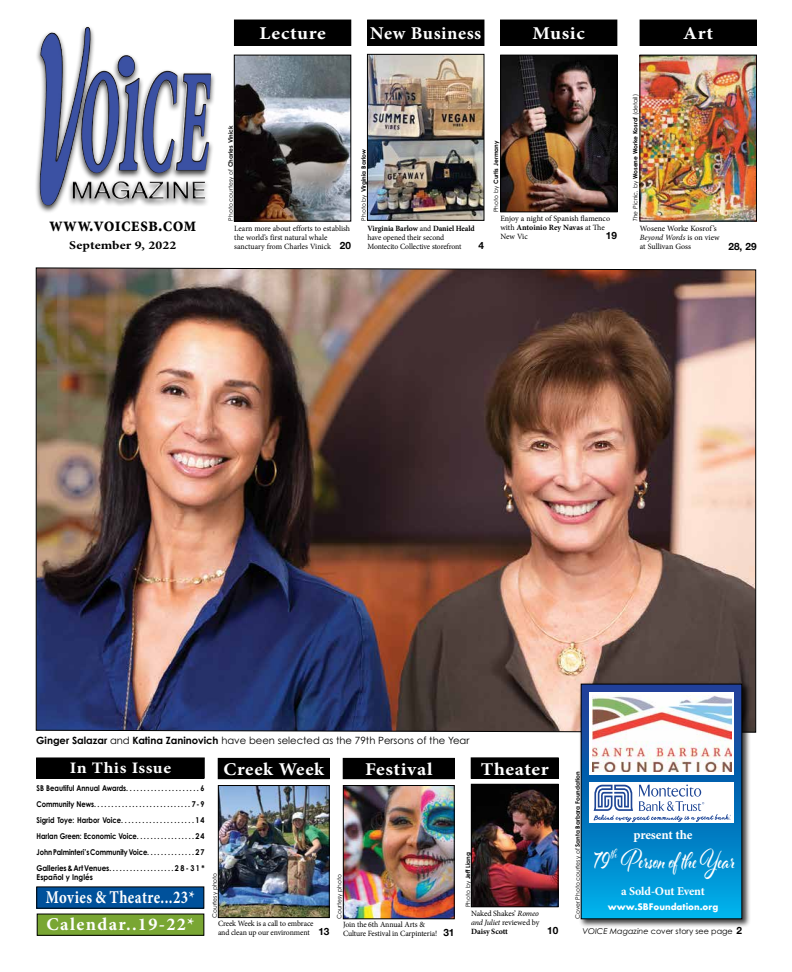
<style>
.page{position:relative;width:792px;height:972px;background:#fff}
.page>*{position:absolute;margin:0;border:0;box-sizing:border-box;transform-origin:0 0}
.t1{font:700 30px "Al Fresco";letter-spacing:-.01em;color:#fff;scale:.7 1}
.t2{font:700 19.7px "Minion Pro";letter-spacing:.01em;color:#000;scale:.89 1}
.t3{font:700 18px "Minion Pro";letter-spacing:.03em;color:#fff;scale:1.1 1}
.t4{font:700 18px "Minion Pro";letter-spacing:.03em;color:#fff;scale:.82 1}
.t5{font:700 18px "Minion Pro";letter-spacing:.075em;color:#fff}
.t6{font:700 18px "Minion Pro";letter-spacing:.03em;color:#fff}
.t7{font:700 18px "Minion Pro";letter-spacing:.03em;color:#fff;scale:1.06 1}
.t8{font:700 16px "Minion Pro";letter-spacing:.03em;color:#fff;scale:1.1 1}
.t9{font:700 13px "Minion Pro";letter-spacing:-.02em;color:#fff}
.t10{font:700 12px "Minion Pro";letter-spacing:-.01em;color:#fff}
.t11{font:700 11.9px "Minion Pro";letter-spacing:.01em;color:#000;scale:1.15 1}
.t12{font:10px "Century Gothic Pro";color:#000}
.t13{font:700 10px "Futura PT";color:#fff}
.t14{font:700 10px "Helvetica Neue";color:#000}
.t15{font:8px/9px "Minion Pro";letter-spacing:-.01em;color:#000}
.t16{font:700 8px/16px "Century Gothic Pro";letter-spacing:-.01em;color:#000;text-align:justify;scale:.85 1}
.t17{font:8px/9px "Minion Pro";letter-spacing:-.01em;color:#000;scale:.96 1}
.t18{font:8px "Century Gothic Pro";color:#000}
.t19{font:700 8px "Century Gothic Pro";letter-spacing:-.01em;color:#000;scale:.9 1}
.t20{font:700 6px "Century Gothic Pro";color:#000}
.t21{font:6px "Century Gothic Pro";color:#000}
.s1{font-weight:700}
.s2{font-family:"Helvetica Neue";font-weight:700;font-size:10px}
.s3{font-weight:400}
.s4{font-weight:400;font-style:italic}
.s5{font-style:italic}
</style>
<div class="page">
<div style="left:640px;top:20px;width:116px;height:25px;background:#000"></div>
<div style="left:640px;top:20px;width:117px;height:26px;border:1px solid #000"></div>
<img style="left:642px;top:57px;width:113px;height:162px">
<div style="left:640px;top:55px;width:117px;height:166px;border:1px solid #000"></div>
<div style="left:234px;top:20px;width:117px;height:25px;background:#000"></div>
<div style="left:234px;top:20px;width:117px;height:26px;border:1px solid #000"></div>
<img style="left:236px;top:57px;width:113px;height:162px">
<div style="left:234px;top:55px;width:117px;height:166px;border:1px solid #000"></div>
<img style="left:36px;top:267px;width:720px;height:466px">
<div style="left:579px;top:682px;width:172px;height:246px;background:#000;opacity:.75"></div>
<svg style="left:583px;top:686px;width:157px;height:231px;background:#0588cb"></svg>
<div style="left:581px;top:684px;width:161px;height:235px;border:1px solid #000"></div>
<div style="left:37px;top:758px;width:167px;height:20px;background:#000"></div>
<div style="left:501px;top:20px;width:116px;height:25px;background:#000"></div>
<div style="left:500px;top:20px;width:117px;height:26px;border:1px solid #000"></div>
<img style="left:502px;top:57px;width:113px;height:153px">
<div style="left:500px;top:55px;width:117px;height:157px;border:1px solid #000"></div>
<div style="left:368px;top:20px;width:116px;height:25px;background:#000"></div>
<div style="left:367px;top:20px;width:117px;height:26px;border:1px solid #000"></div>
<img style="left:369px;top:56px;width:113px;height:163px">
<div style="left:367px;top:54px;width:117px;height:167px;border:1px solid #000"></div>
<div style="left:343px;top:758px;width:111px;height:21px;background:#000"></div>
<img style="left:345px;top:787px;width:108px;height:130px">
<div style="left:343px;top:785px;width:112px;height:134px;border:1px solid #000"></div>
<div style="left:218px;top:758px;width:111px;height:21px;background:#000"></div>
<img style="left:220px;top:787px;width:108px;height:129px">
<div style="left:218px;top:785px;width:112px;height:133px;border:1px solid #000"></div>
<div style="left:471px;top:758px;width:87px;height:20px;background:#000"></div>
<img style="left:473px;top:786px;width:83px;height:119px">
<div style="left:471px;top:784px;width:87px;height:123px;border:1px solid #000"></div>
<div style="left:37px;top:914px;width:167px;height:21px;background:#79a633"></div>
<div style="left:37px;top:887px;width:167px;height:21px;background:#00519b"></div>
<div style="left:35px;top:25px;width:181px;height:189px;background:#000;opacity:.75"></div>
<img style="left:64px;top:27px;width:22px;height:109px">
<div style="left:590px;top:693px;width:144px;height:82px;background:#fff"></div>
<img style="left:592px;top:695px;width:139px;height:77px">
<div style="left:589px;top:782px;width:145px;height:41px;background:#fff"></div>
<svg style="left:594px;top:785px;width:137px;height:37px"></svg>
<h2 class="t2" style="left:49px;top:211px;width:167px">www.voicesb.com</h2>
<h3 class="t11" style="left:69px;top:236px;width:95px">September 9, 2022</h3>
<h3 class="t3" style="left:259px;top:21px;width:62px">Lecture</h3>
<h3 class="t6" style="left:370px;top:21px;width:112px">New Business</h3>
<h3 class="t3" style="left:533px;top:21px;width:49px">Music</h3>
<h3 class="t3" style="left:683px;top:21px;width:29px">Art</h3>
<p class="t21" style="left:227px;top:221px;width:97px;rotate:-90deg">Photo courtesy of <span class="s1">Charles Vinick</span></p>
<p class="t15" style="left:234px;top:224px;width:118px">Learn more about efforts to establish the world’s first natural whale sanctuary from Charles Vinick <span class="s2">20</span></p>
<p class="t20" style="left:360px;top:221px;width:73px;rotate:-90deg"><span class="s3">Photo by</span> Virginia Barlow</p>
<p class="t20" style="left:492px;top:212px;width:73px;rotate:-90deg"><span class="s3">Photo by</span> Curtis Jermany</p>
<p class="t15" style="left:500px;top:214px;width:111px">Enjoy a night of Spanish flamenco with <span class="s1">Antoinio Rey Navas</span> at The<br>New Vic</p>
<p class="t17" style="left:367px;top:224px;width:113px"><span class="s1">Virginia Barlow</span> and <span class="s1">Daniel Heald </span>have opened their second<br>Montecito Collective storefront</p>
<p class="t14" style="left:606px;top:228px;width:13px">19</p>
<p class="t14" style="left:479px;top:238px;width:7px">4</p>
<p class="t20" style="left:632px;top:221px;width:128px;rotate:-90deg"><span class="s4">The Picnic,</span> <span class="s3">by</span> Wosene Worke Kosrof <span class="s3">(detail)</span></p>
<p class="t15" style="left:640px;top:224px;width:81px">Wosene Worke Kosrof ’s<br><span class="s5">Beyond Words</span> is on view at Sullivan Goss</p>
<p class="t14" style="left:728px;top:238px;width:30px">28, 29</p>
<p class="t12" style="left:36px;top:734px;width:435px"><span class="s1">Ginger Salazar</span> and <span class="s1">Katina Zaninovich</span> have been selected as the 79th Persons of the Year</p>
<h3 class="t8" style="left:70px;top:756px;width:94px">In This Issue</h3>
<p class="t16" style="left:37px;top:780px;width:199px">SB Beautiful Annual Awards.....................6<br>Community News............................7-9<br>Sigrid Toye: Harbor Voice.....................14<br>Harlan Green: Economic Voice. . . . . . . . . . . . . . . . . 24<br>John Palminteri’s Community Voice. . . . . . . . . . . . . . 27<br>Galleries &amp; Art Venues...................28-31*</p>
<p class="t19" style="left:37px;top:872px;width:64px">Español y Inglés</p>
<h3 class="t4" style="left:46px;top:885px;width:183px">Movies &amp; Theatre...23*</h3>
<h3 class="t5" style="left:46px;top:912px;width:150px">Calendar..19-22*</h3>
<h3 class="t7" style="left:224px;top:757px;width:96px">Creek Week</h3>
<h3 class="t3" style="left:365px;top:757px;width:63px">Festival</h3>
<p class="t21" style="left:211px;top:918px;width:47px;rotate:-90deg">Courtesy photo</p>
<p class="t21" style="left:336px;top:919px;width:47px;rotate:-90deg">Courtesy photo</p>
<p class="t15" style="left:218px;top:919px;width:113px">Creek Week is a call to embrace<br>and clean up our environment <span class="s2">13</span></p>
<p class="t15" style="left:343px;top:920px;width:113px">Join the 6th Annual Arts &amp;<br>Culture Festival in Carpinteria! <span class="s2">31</span></p>
<h3 class="t3" style="left:481px;top:756px;width:63px">Theater</h3>
<p class="t20" style="left:464px;top:907px;width:57px;rotate:-90deg"><span class="s3">Photo by</span> Jeff Liang</p>
<p class="t15" style="left:471px;top:909px;width:70px;text-align:justify">Naked Shakes’ <span class="s5">Romeo and Juliet</span> reviewed by <span class="s1">Daisy Scott</span></p>
<p class="t14" style="left:547px;top:923px;width:13px">10</p>
<p class="t20" style="left:574px;top:919px;width:149px;rotate:-90deg"><span class="s3">Cover Photo courtesy of</span> Santa Barbara Foundation</p>
<h3 class="t9" style="left:634px;top:826px;width:60px">present the</h3>
<h1 class="t1" style="left:594px;top:840px;width:204px">79 <sup>th</sup> Person of the Year</h1>
<h3 class="t10" style="left:621px;top:883px;width:85px">a Sold-Out Event</h3>
<p class="t13" style="left:608px;top:900px;width:112px">www.SBFoundation.org</p>
<p class="t18" style="left:583px;top:927px;width:161px"><span class="s5">VOICE Magazine</span> cover story see page <span class="s2">2</span></p>
</div>
